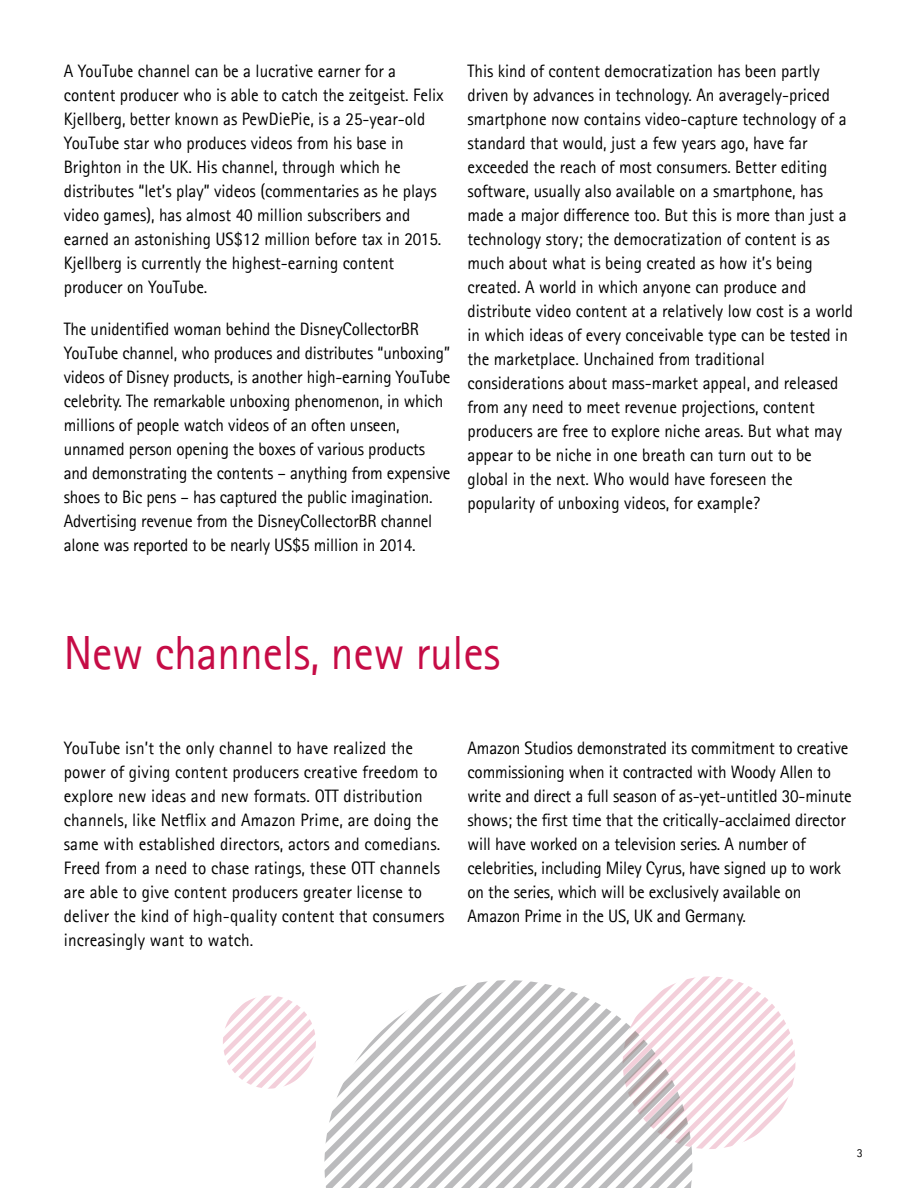
<style>
.page{position:relative;width:918px;height:1188px;background:#fff}
.page>*{position:absolute;margin:0;border:0;box-sizing:border-box;transform-origin:0 0}
.t1{font:48px "Rotis Sans Seriffor ACN";letter-spacing:-.005em;color:#c60c46;scale:.95 1}
.t2{font:18px/24px "Rotis Sans Seriffor ACN";color:#000;scale:.95 1}
.t3{font:12px "Rotis Sans Seriffor ACN";color:#000}
</style>
<div class="page">
<svg style="left:324px;top:976px;width:471px;height:212px"></svg>
<svg style="left:223px;top:996px;width:93px;height:93px"></svg>
<p class="t2" style="left:64px;top:59px;width:402px">A YouTube channel can be a lucrative earner for a content producer who is able to catch the zeitgeist. Felix Kjellberg, better known as PewDiePie, is a 25-year-old YouTube star who produces videos from his base in Brighton in the UK. His channel, through which he distributes “let’s play” videos (commentaries as he plays video games), has almost 40 million subscribers and earned an astonishing US$12 million before tax in 2015.<br>Kjellberg is currently the highest-earning content producer on YouTube.</p>
<p class="t2" style="left:64px;top:317px;width:409px">The unidentified woman behind the DisneyCollectorBR YouTube channel, who produces and distributes “unboxing” videos of Disney products, is another high-earning YouTube celebrity. The remarkable unboxing phenomenon, in which millions of people watch videos of an often unseen, unnamed person opening the boxes of various products and demonstrating the contents – anything from expensive shoes to Bic pens – has captured the public imagination.<br>Advertising revenue from the DisneyCollectorBR channel alone was reported to be nearly US$5 million in 2014.</p>
<p class="t2" style="left:468px;top:59px;width:407px">This kind of content democratization has been partly driven by advances in technology. An averagely-priced smartphone now contains video-capture technology of a standard that would, just a few years ago, have far exceeded the reach of most consumers. Better editing software, usually also available on a smartphone, has made a major difference too. But this is more than just a technology story; the democratization of content is as much about what is being created as how it’s being created. A world in which anyone can produce and distribute video content at a relatively low cost is a world in which ideas of every conceivable type can be tested in the marketplace. Unchained from traditional considerations about mass-market appeal, and released from any need to meet revenue projections, content producers are free to explore niche areas. But what may appear to be niche in one breath can turn out to be global in the next. Who would have foreseen the popularity of unboxing videos, for example?</p>
<h1 class="t1" style="left:64px;top:625px;width:461px">New channels, new rules</h1>
<p class="t2" style="left:64px;top:736px;width:402px">YouTube isn’t the only channel to have realized the power of giving content producers creative freedom to explore new ideas and new formats. OTT distribution channels, like Netflix and Amazon Prime, are doing the same with established directors, actors and comedians.<br>Freed from a need to chase ratings, these OTT channels are able to give content producers greater license to deliver the kind of high-quality content that consumers increasingly want to watch.</p>
<p class="t2" style="left:468px;top:736px;width:406px">Amazon Studios demonstrated its commitment to creative commissioning when it contracted with Woody Allen to write and direct a full season of as-yet-untitled 30-minute shows; the first time that the critically-acclaimed director will have worked on a television series. A number of celebrities, including Miley Cyrus, have signed up to work on the series, which will be exclusively available on Amazon Prime in the US, UK and Germany.</p>
<p class="t3" style="left:857px;top:1146px;width:7px">3</p>
</div>
